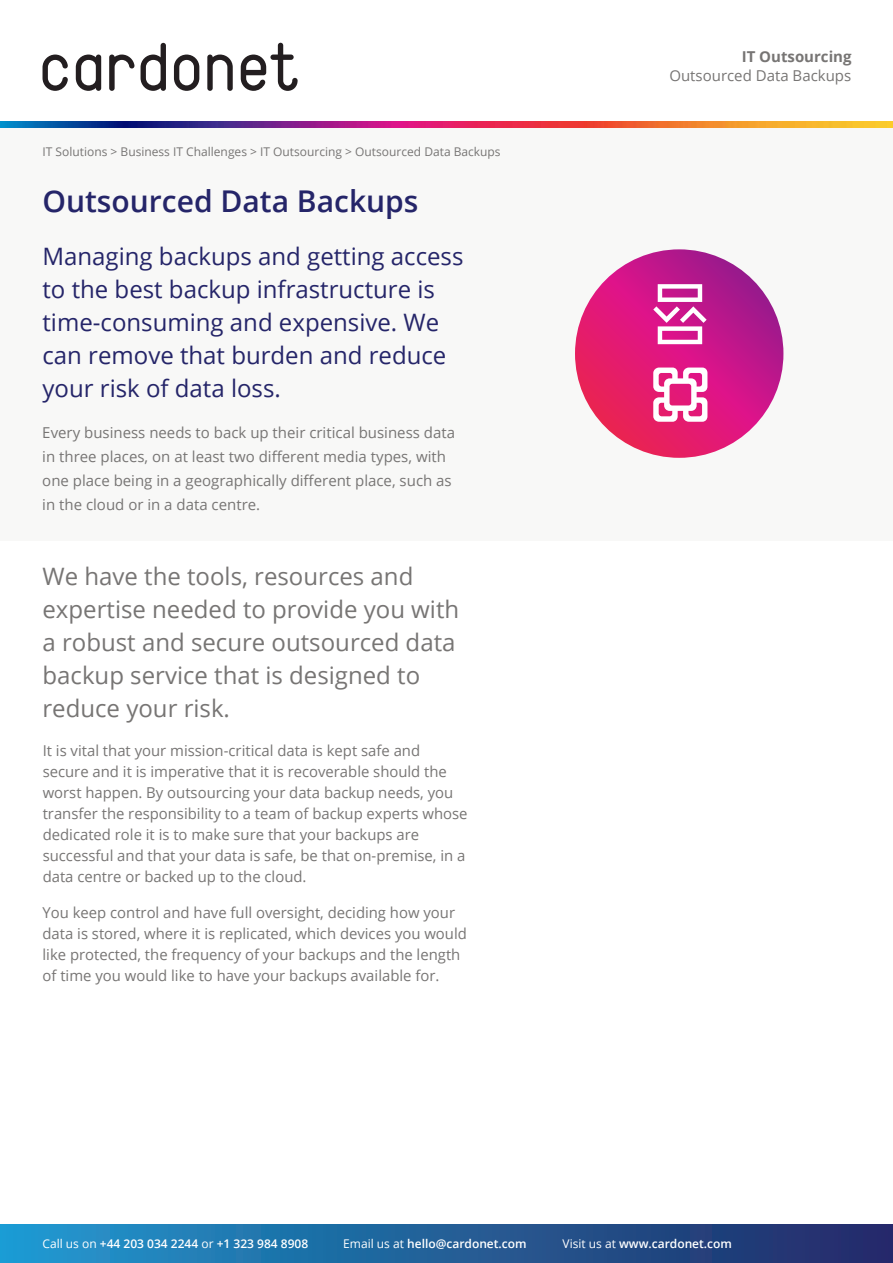
<style>
.page{position:relative;width:893px;height:1263px;background:#fff}
.page>*{position:absolute;margin:0;border:0;box-sizing:border-box;transform-origin:0 0}
.t1{font:600 30px "Open Sans";color:#252569}
.t2{font:24px/33px "Open Sans";color:#252569}
.t3{font:24px/33px "Open Sans";color:#777574}
.t4{font:15px/21px "Open Sans";color:#777574}
.t5{font:700 15px "Open Sans";color:#777574}
.t6{font:600 12px "Open Sans";color:#fff}
.t7{font:12px "Open Sans";color:#777574}
.s1{font-weight:400}
</style>
<div class="page">
<svg style="left:43px;top:55px;width:25px;height:36px"></svg>
<svg style="left:76px;top:55px;width:25px;height:36px"></svg>
<svg style="left:174px;top:55px;width:25px;height:36px"></svg>
<svg style="left:207px;top:55px;width:26px;height:36px"></svg>
<svg style="left:141px;top:43px;width:25px;height:48px"></svg>
<svg style="left:109px;top:55px;width:26px;height:36px"></svg>
<svg style="left:241px;top:43px;width:57px;height:48px"></svg>
<div style="left:0;top:128px;width:893px;height:413px;background:#f8f8f7"></div>
<div style="left:0;top:1225px;width:893px;height:38px;background:linear-gradient(to right,#2099cf,#242765)"></div>
<img style="left:0;top:122px;width:893px;height:6px">
<svg style="left:575px;top:249px;width:208px;height:209px;background:#d21a7d"></svg>
<svg style="left:653px;top:368px;width:54px;height:54px"></svg>
<svg style="left:653px;top:284px;width:54px;height:60px"></svg>
<p class="t5" style="left:742px;top:50px;width:111px">IT Outsourcing</p>
<p class="t7" style="left:43px;top:147px;width:460px">IT Solutions &gt; Business IT Challenges &gt; IT Outsourcing &gt; Outsourced Data Backups</p>
<h1 class="t1" style="left:43px;top:189px;width:377px">Outsourced Data Backups</h1>
<h2 class="t2" style="left:43px;top:242px;width:422px">Managing backups and getting access to the best backup infrastructure is time-consuming and expensive. We can remove that burden and reduce your risk of data loss.</h2>
<p class="t4" style="left:42px;top:422px;width:414px;line-height:24px">Every business needs to back up their critical business data in three places, on at least two different media types, with one place being in a geographically different place, such as in the cloud or in a data centre.</p>
<h2 class="t3" style="left:43px;top:562px;width:418px">We have the tools, resources and expertise needed to provide you with a robust and secure outsourced data backup service that is designed to reduce your risk.</h2>
<p class="t4" style="left:43px;top:741px;width:426px">It is vital that your mission-critical data is kept safe and secure and it is imperative that it is recoverable should the worst happen. By outsourcing your data backup needs, you transfer the responsibility to a team of backup experts whose dedicated role it is to make sure that your backups are successful and that your data is safe, be that on-premise, in a data centre or backed up to the cloud.</p>
<p class="t4" style="left:43px;top:903px;width:426px">You keep control and have full oversight, deciding how your data is stored, where it is replicated, which devices you would like protected, the frequency of your backups and the length of time you would like to have your backups available for.</p>
<p class="t4" style="left:669px;top:67px;width:183px">Outsourced Data Backups</p>
<p class="t6" style="left:43px;top:1239px;width:267px"><span class="s1">Call us on</span> +44 203 034 2244 <span class="s1">or</span> +1 323 984 8908</p>
<p class="t6" style="left:343px;top:1239px;width:185px"><span class="s1">Email us at</span> hello@cardonet.com</p>
<p class="t6" style="left:563px;top:1239px;width:171px"><span class="s1">Visit us at</span> www.cardonet.com</p>
</div>
